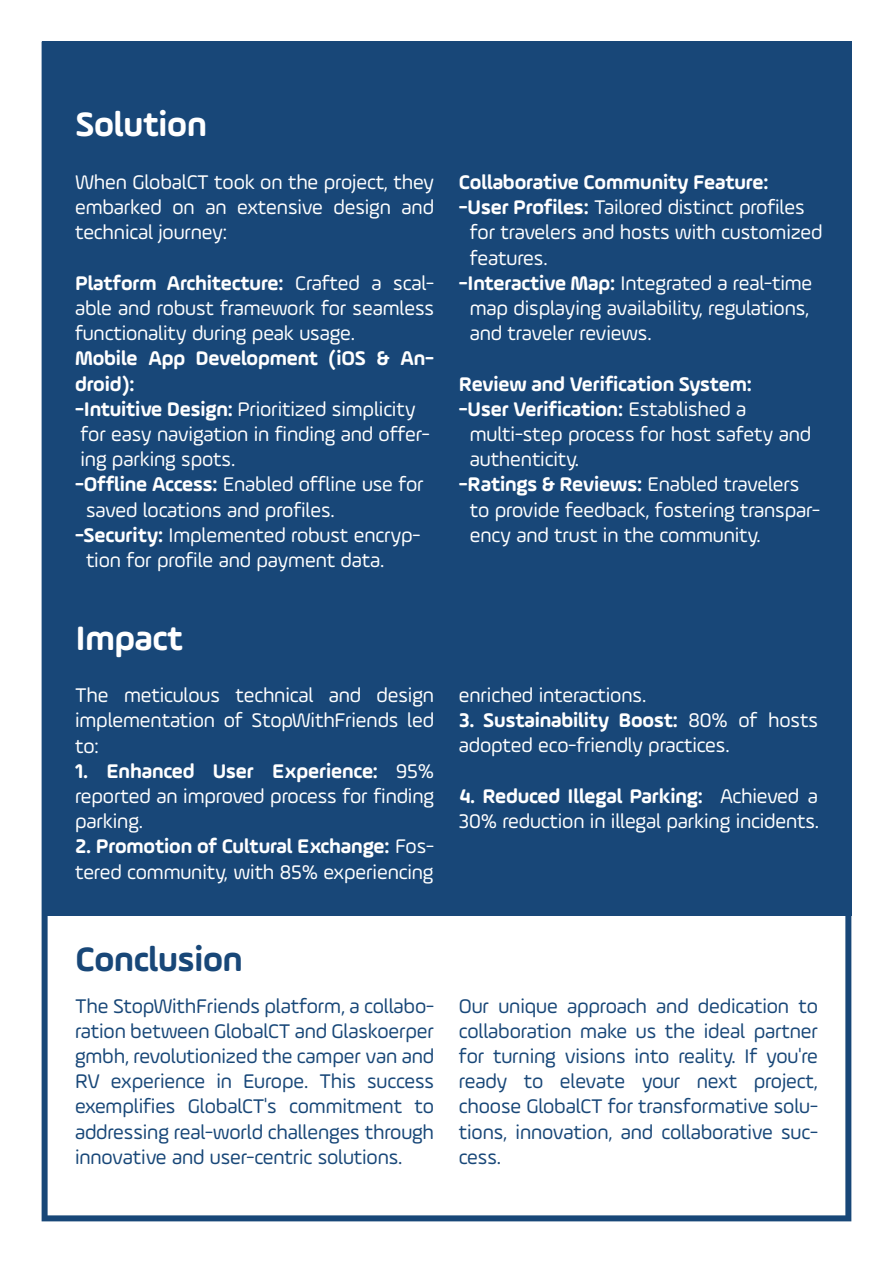
<style>
.page{position:relative;width:893px;height:1263px;background:#fff}
.page>*{position:absolute;margin:0;border:0;box-sizing:border-box;transform-origin:0 0}
.t1{font:700 36px "Ample Soft";letter-spacing:-.005em;color:#fff}
.t2{font:700 36px "Ample Soft";letter-spacing:-.005em;color:#184778}
.t3{font:21px/25.2px "Ample Soft";letter-spacing:-.005em;color:#fff;text-align:justify}
.t4{font:21px/25.2px "Ample Soft";letter-spacing:-.005em;color:#184778;text-align:justify}
.t5{font:700 21px "Ample Soft";letter-spacing:-.005em;color:#fff}
.s1{font-weight:700}
.s2{font-weight:400}
</style>
<div class="page">
<svg style="left:42px;top:916px;width:809px;height:305px"></svg>
<div style="left:42px;top:42px;width:809px;height:874px;background:#184778"></div>
<h1 class="t1" style="left:75px;top:103px;width:133px">Solution</h1>
<p class="t3" style="left:75px;top:169px;width:361px">When GlobalCT took on the project, they embarked on an extensive design and technical journey:</p>
<p class="t3" style="left:75px;top:270px;width:361px"><span class="s1">Platform Architecture:</span> Crafted a scal&shy;able and robust framework for seamless functionality during peak usage.</p>
<p class="t5" style="left:75px;top:346px;width:360px">Mobile App Development (iOS &amp; An-</p>
<p class="t5" style="left:75px;top:371px;width:61px">droid):</p>
<p class="t3" style="left:75px;top:396px;width:342px"><span class="s1">-Intuitive Design:</span> Prioritized simplicity</p>
<p class="t3" style="left:81px;top:421px;width:351px">for easy navigation in finding and offer-</p>
<p class="t3" style="left:81px;top:446px;width:156px">ing parking spots.</p>
<p class="t3" style="left:75px;top:472px;width:350px"><span class="s1">-Offline Access:</span> Enabled offline use for</p>
<p class="t3" style="left:86px;top:497px;width:250px">saved locations and profiles.</p>
<p class="t3" style="left:75px;top:522px;width:347px"><span class="s1">-Security:</span> Implemented robust encryp-</p>
<p class="t3" style="left:86px;top:547px;width:300px">tion for profile and payment data.</p>
<h1 class="t1" style="left:75px;top:616px;width:109px">Impact</h1>
<p class="t3" style="left:75px;top:682px;width:361px">The meticulous technical and design implementation of StopWithFriends led to:</p>
<p class="t3" style="left:75px;top:758px;width:361px"><span class="s1">1. Enhanced User Experience:</span> 95% reported an improved process for finding parking.</p>
<p class="t3" style="left:75px;top:833px;width:361px"><span class="s1">2. Promotion of Cultural Exchange:</span> Fos&shy;tered community, with 85% experiencing</p>
<h1 class="t2" style="left:75px;top:937px;width:169px">Conclusion</h1>
<p class="t5" style="left:459px;top:169px;width:311px">Collaborative Community Feature:</p>
<p class="t3" style="left:459px;top:194px;width:347px"><span class="s1">-User Profiles:</span> Tailored distinct profiles</p>
<p class="t3" style="left:470px;top:220px;width:354px">for travelers and hosts with customized</p>
<p class="t3" style="left:470px;top:245px;width:79px">features.</p>
<p class="t3" style="left:459px;top:270px;width:355px"><span class="s1">-Interactive Map:</span> Integrated a real-time</p>
<p class="t3" style="left:470px;top:295px;width:341px">map displaying availability, regulations,</p>
<p class="t3" style="left:470px;top:320px;width:183px">and traveler reviews.</p>
<p class="t5" style="left:459px;top:371px;width:295px">Review and Verification System:</p>
<p class="t5" style="left:459px;top:396px;width:289px">-User Verification: <span class="s2">Established a</span></p>
<p class="t3" style="left:470px;top:421px;width:343px">multi-step process for host safety and</p>
<p class="t3" style="left:470px;top:446px;width:111px">authenticity.</p>
<p class="t5" style="left:459px;top:472px;width:342px">-Ratings &amp; Reviews: <span class="s2">Enabled travelers</span></p>
<p class="t3" style="left:470px;top:497px;width:352px">to provide feedback, fostering transpar-</p>
<p class="t3" style="left:470px;top:522px;width:292px">ency and trust in the community.</p>
<p class="t3" style="left:459px;top:682px;width:189px">enriched interactions.</p>
<p class="t3" style="left:459px;top:707px;width:361px"><span class="s1">3. Sustainability Boost:</span> 80% of hosts adopted eco-friendly practices.</p>
<p class="t3" style="left:459px;top:783px;width:362px"><span class="s1">4. Reduced Illegal Parking:</span> Achieved a<br>30% reduction in illegal parking incidents.</p>
<p class="t4" style="left:75px;top:993px;width:361px">The StopWithFriends platform, a collabo&shy;ration between GlobalCT and Glaskoerper gmbh, revolutionized the camper van and RV experience in Europe. This success exemplifies GlobalCT's commitment to addressing real-world challenges through innovative and user-centric solutions.</p>
<p class="t4" style="left:459px;top:993px;width:361px">Our unique approach and dedication to collaboration make us the ideal partner for turning visions into reality. If you're ready to elevate your next project, choose GlobalCT for transformative solu&shy;tions, innovation, and collaborative suc&shy;cess.</p>
</div>
